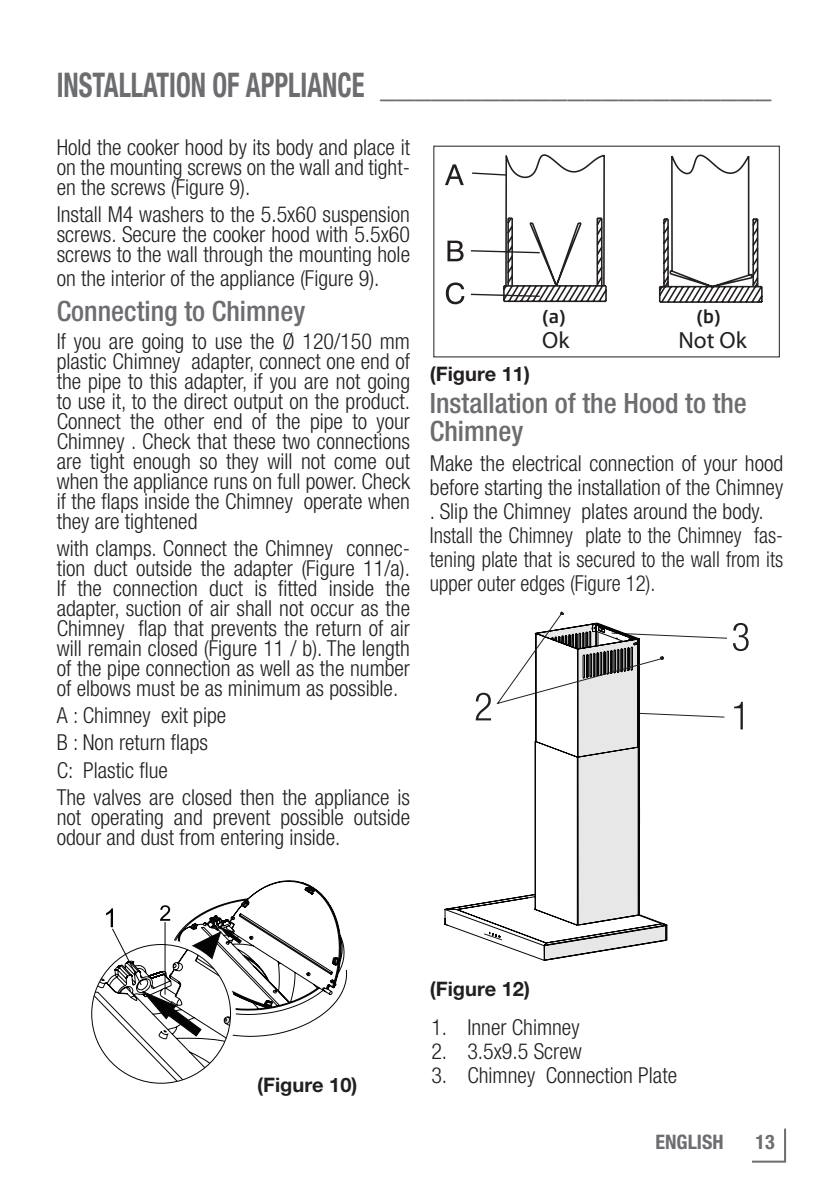
<style>
.page{position:relative;width:840px;height:1191px;background:#fff}
.page>*{position:absolute;margin:0;border:0;box-sizing:border-box;transform-origin:0 0}
.t1{font:700 condensed 34px "Helvetica Neue LT Pro";color:#6c6d70;scale:.78 1}
.t2{font:500 condensed 28px/28px "Helvetica Neue LT Pro";color:#6c6d70}
.t3{font:23.4px "Myriad Pro";color:#231f20}
.t4{font:300 condensed 22px/20px "Helvetica Neue LT Pro";color:#231f20;text-align:justify}
.t5{font:700 20px "Helvetica Neue LT Pro";color:#231f20}
.t6{font:700 condensed 20px "Helvetica Neue LT Pro";color:#6c6d70}
.t7{font:500 17.6px "Soho Gothic Pro";color:#231f20}
</style>
<div class="page">
<hr style="left:783px;top:1128px;width:2px;height:33px;background:#6c6d70">
<hr style="left:751px;top:1160px;width:34px;height:2px;background:#6c6d70">
<svg style="left:475px;top:612px;width:273px;height:348px"></svg>
<svg style="left:445px;top:154px;width:318px;height:150px"></svg>
<svg style="left:91px;top:880px;width:256px;height:203px"></svg>
<h1 class="t1" style="left:57px;top:65px;width:917px">INSTALLATION OF APPLIANCE _______________________</h1>
<p class="t4" style="left:57px;top:137px;width:354px">Hold the cooker hood by its body and place it on the mounting screws on the wall and tight&shy;en the screws (Figure 9).</p>
<p class="t4" style="left:57px;top:204px;width:354px">Install M4 washers to the 5.5x60 suspension screws. Secure the cooker hood with 5.5x60 screws to the wall through the mounting hole</p>
<p class="t4" style="left:57px;top:268px;width:324px">on the interior of the appliance (Figure 9).</p>
<p class="t2" style="left:57px;top:296px;width:250px">Connecting to Chimney</p>
<p class="t4" style="left:57px;top:331px;width:354px">If you are going to use the Ø 120/150 mm plastic Chimney adapter, connect one end of the pipe to this adapter, if you are not going to use it, to the direct output on the product.<br>Connect the other end of the pipe to your Chimney . Check that these two connections are tight enough so they will not come out when the appliance runs on full power. Check if the flaps inside the Chimney operate when they are tightened</p>
<p class="t4" style="left:57px;top:538px;width:354px">with clamps. Connect the Chimney connec&shy;tion duct outside the adapter (Figure 11/a).<br>If the connection duct is fitted inside the adapter, suction of air shall not occur as the Chimney flap that prevents the return of air will remain closed (Figure 11 / b). The length of the pipe connection as well as the number of elbows must be as minimum as possible.</p>
<p class="t4" style="left:57px;top:702px;width:354px;line-height:27px;text-align:left">A : Chimney exit pipe<br>B : Non return flaps<br>C: Plastic flue<br>The valves are closed then the appliance is</p>
<p class="t4" style="left:57px;top:806px;width:354px">not operating and prevent possible outside odour and dust from entering inside.</p>
<p class="t7" style="left:542px;top:302px;width:25px">(a)</p>
<p class="t7" style="left:696px;top:302px;width:26px">(b)</p>
<p class="t5" style="left:429px;top:361px;width:102px">(Figure 11)</p>
<p class="t3" style="left:542px;top:326px;width:29px">Ok</p>
<p class="t3" style="left:678px;top:326px;width:70px">Not Ok</p>
<p class="t2" style="left:429px;top:388px;width:318px">Installation of the Hood to the<br>Chimney</p>
<p class="t4" style="left:429px;top:450px;width:354px;line-height:24px;text-align:left">Make the electrical connection of your hood before starting the installation of the Chimney . Slip the Chimney plates around the body.<br>Install the Chimney plate to the Chimney fas&shy;tening plate that is secured to the wall from its upper outer edges (Figure 12).</p>
<p class="t5" style="left:257px;top:1072px;width:101px">(Figure 10)</p>
<p class="t5" style="left:429px;top:976px;width:102px">(Figure 12)</p>
<p class="t4" style="left:431px;top:1016px;width:150px">1. Inner Chimney</p>
<p class="t4" style="left:431px;top:1040px;width:152px">2. 3.5x9.5 Screw</p>
<p class="t4" style="left:431px;top:1064px;width:247px">3. Chimney Connection Plate</p>
<p class="t6" style="left:655px;top:1130px;width:70px">ENGLISH</p>
<p class="t6" style="left:755px;top:1130px;width:21px">13</p>
</div>
